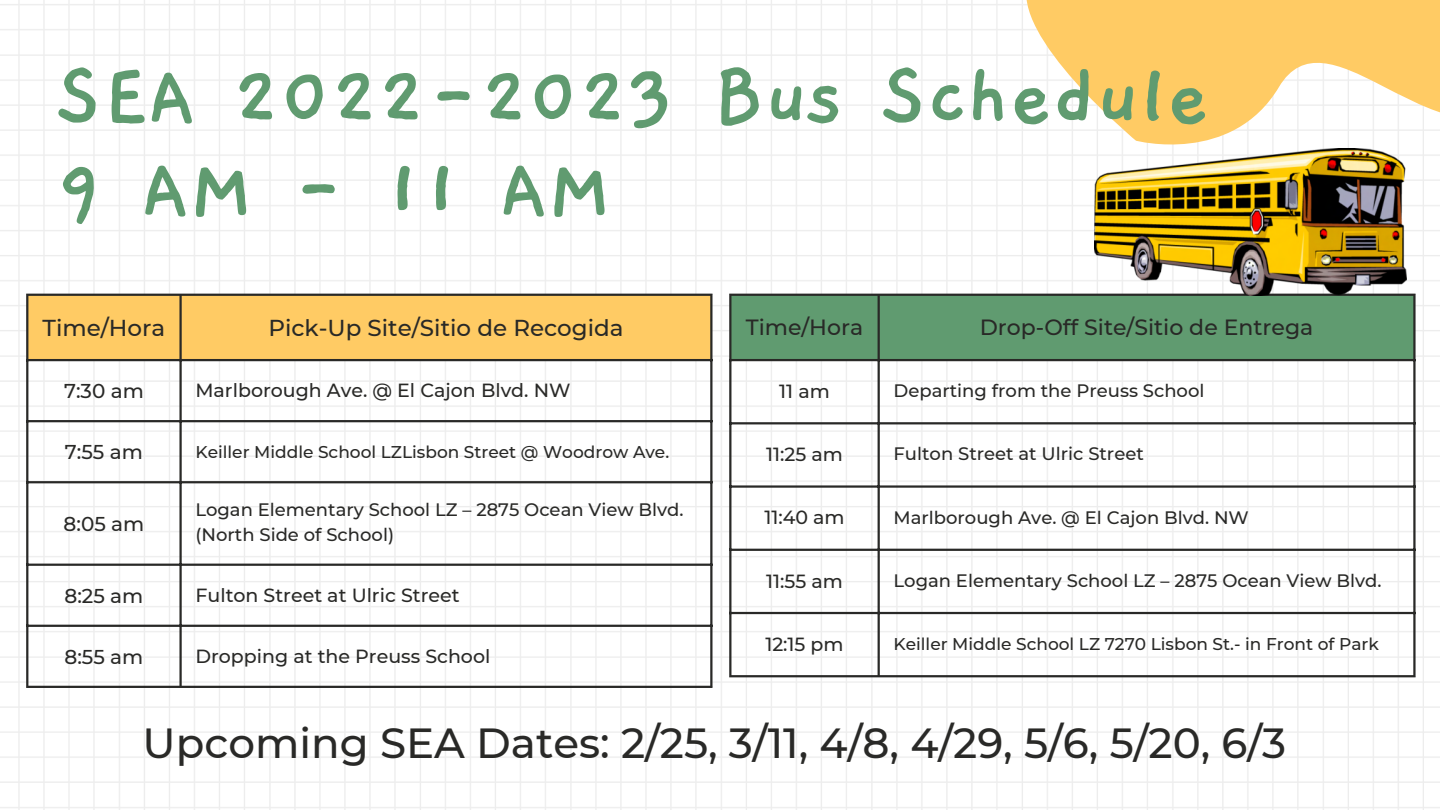
<style>
.page{position:relative;width:1440px;height:810px;background:#fff}
.page>*{position:absolute;margin:0;border:0;box-sizing:border-box;transform-origin:0 0}
.t1{font:700 90px/93px "Gaegu";color:#609b70}
.t2{font:500 42px "Montserrat";color:#292927}
.t3{font:500 23px "Montserrat";color:#292927}
.t4{font:500 22px "Montserrat";color:#292927}
.t5{font:500 20px "Montserrat";color:#292927}
.t6{font:500 19px "Montserrat";color:#292927}
.t7{font:500 18px/24.8px "Montserrat";color:#292927}
.t8{font:500 17px "Montserrat";color:#292927}
</style>
<div class="page">
<img style="left:0;top:0;width:1440px;height:810px">
<svg style="left:1009px;top:0;width:431px;height:166px;fill:#ffcb64"></svg>
<div style="left:28px;top:296px;width:682px;height:63px;background:#ffcb64"></div>
<hr style="left:26px;top:296px;width:2px;height:390px;background:#292927">
<hr style="left:179px;top:296px;width:3px;height:390px;background:#292927">
<hr style="left:710px;top:296px;width:3px;height:390px;background:#292927">
<hr style="left:26px;top:294px;width:687px;height:2px;background:#292927">
<hr style="left:26px;top:359px;width:687px;height:2px;background:#292927">
<hr style="left:26px;top:420px;width:687px;height:2px;background:#292927">
<hr style="left:26px;top:481px;width:687px;height:2px;background:#292927">
<hr style="left:26px;top:564px;width:687px;height:2px;background:#292927">
<hr style="left:26px;top:625px;width:687px;height:2px;background:#292927">
<hr style="left:26px;top:686px;width:687px;height:2px;background:#292927">
<div style="left:731px;top:296px;width:682px;height:63px;background:#609b70"></div>
<hr style="left:729px;top:296px;width:2px;height:379px;background:#292927">
<hr style="left:878px;top:296px;width:2px;height:379px;background:#292927">
<hr style="left:1413px;top:296px;width:3px;height:379px;background:#292927">
<hr style="left:729px;top:294px;width:687px;height:2px;background:#292927">
<hr style="left:729px;top:359px;width:687px;height:2px;background:#292927">
<hr style="left:729px;top:422px;width:687px;height:2px;background:#292927">
<hr style="left:729px;top:485px;width:687px;height:3px;background:#292927">
<hr style="left:729px;top:549px;width:687px;height:2px;background:#292927">
<hr style="left:729px;top:612px;width:687px;height:2px;background:#292927">
<hr style="left:729px;top:675px;width:687px;height:2px;background:#292927">
<img style="left:1095px;top:149px;width:311px;height:146px">
<h1 class="t1" style="left:57px;top:51px;width:1155px">SEA 2022-2023 Bus Schedule<br>9 AM - 11 AM</h1>
<p class="t3" style="left:43px;top:313px;width:124px">Time/Hora</p>
<p class="t3" style="left:268px;top:313px;width:357px">Pick-Up Site/Sitio de Recogida</p>
<p class="t5" style="left:64px;top:379px;width:81px">7:30 am</p>
<p class="t6" style="left:195px;top:379px;width:377px">Marlborough Ave. @ El Cajon Blvd. NW</p>
<p class="t5" style="left:65px;top:440px;width:79px">7:55 am</p>
<p class="t8" style="left:195px;top:441px;width:475px">Keiller Middle School LZLisbon Street @ Woodrow Ave.</p>
<p class="t5" style="left:64px;top:511px;width:82px">8:05 am</p>
<p class="t7" style="left:195px;top:498px;width:490px">Logan Elementary School LZ – 2875 Ocean View Blvd. (North Side of School)</p>
<p class="t5" style="left:65px;top:583px;width:80px">8:25 am</p>
<p class="t6" style="left:195px;top:583px;width:266px">Fulton Street at Ulric Street</p>
<p class="t5" style="left:65px;top:644px;width:80px">8:55 am</p>
<p class="t6" style="left:195px;top:645px;width:296px">Dropping at the Preuss School</p>
<p class="t4" style="left:746px;top:314px;width:119px">Time/Hora</p>
<p class="t4" style="left:980px;top:314px;width:335px">Drop-Off Site/Sitio de Entrega</p>
<p class="t6" style="left:779px;top:380px;width:52px">11 am</p>
<p class="t7" style="left:894px;top:378px;width:312px">Departing from the Preuss School</p>
<p class="t6" style="left:766px;top:443px;width:78px">11:25 am</p>
<p class="t7" style="left:894px;top:442px;width:252px">Fulton Street at Ulric Street</p>
<p class="t6" style="left:764px;top:506px;width:82px">11:40 am</p>
<p class="t7" style="left:894px;top:505px;width:357px">Marlborough Ave. @ El Cajon Blvd. NW</p>
<p class="t6" style="left:766px;top:569px;width:78px">11:55 am</p>
<p class="t7" style="left:894px;top:568px;width:490px">Logan Elementary School LZ – 2875 Ocean View Blvd.</p>
<p class="t6" style="left:765px;top:633px;width:80px">12:15 pm</p>
<p class="t8" style="left:894px;top:634px;width:487px">Keiller Middle School LZ 7270 Lisbon St.- in Front of Park</p>
<h2 class="t2" style="left:143px;top:717px;width:1145px">Upcoming SEA Dates: 2/25, 3/11, 4/8, 4/29, 5/6, 5/20, 6/3</h2>
</div>
